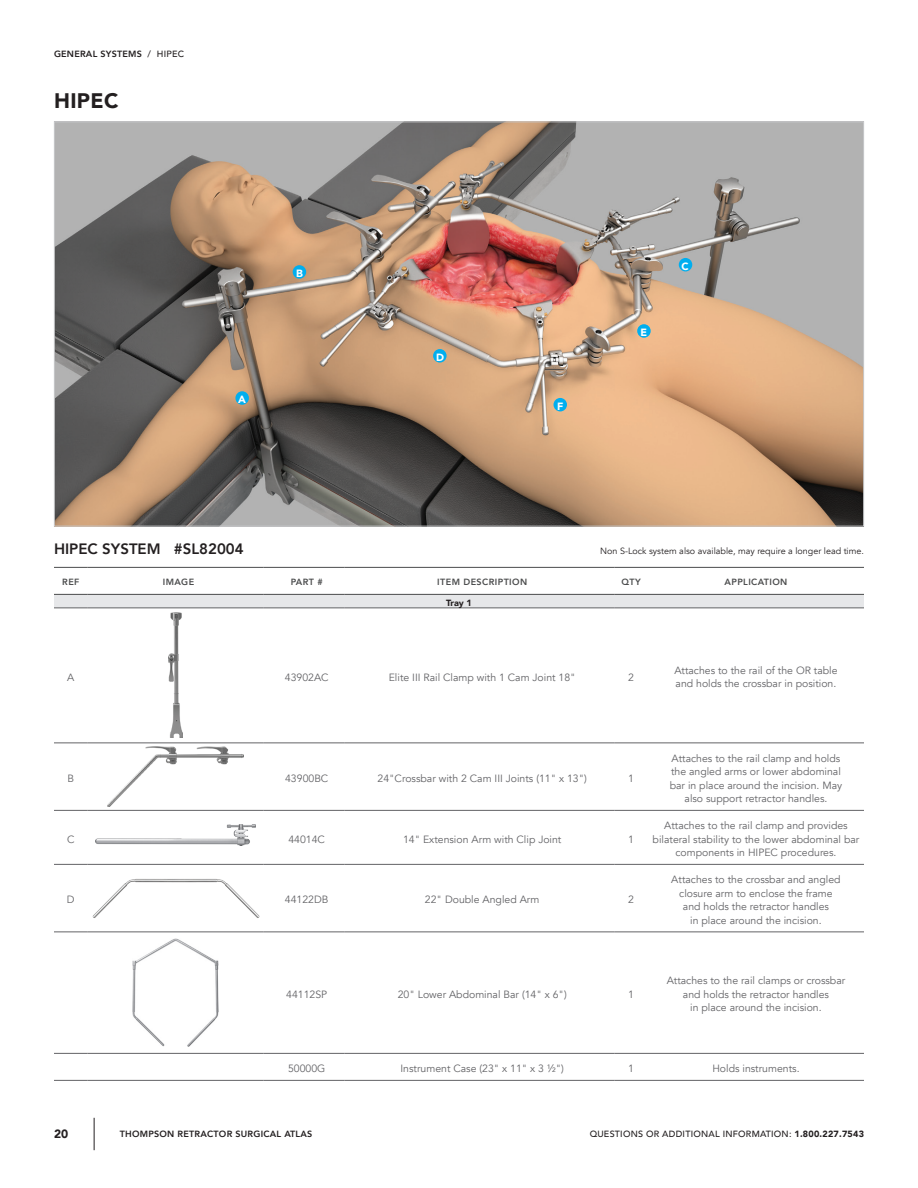
<style>
.page{position:relative;width:918px;height:1188px;background:#fff}
.page>*{position:absolute;margin:0;border:0;box-sizing:border-box;transform-origin:0 0}
.t1{font:900 21px "Avenir";letter-spacing:.02em;color:#231f20}
.t2{font:800 15px "Avenir";color:#231f20}
.t3{font:900 12px "Avenir";color:#231f20}
.t4{font:10.5px/13.5px "Avenir";color:#636366;text-align:center}
.t5{font:900 10.5px "Avenir";color:#fff}
.t6{font:9px "Avenir";color:#231f20}
.t7{font:800 9px "Avenir";letter-spacing:.025em;color:#231f20}
.t8{font:500 9px "Avenir";letter-spacing:.025em;color:#231f20}
.t9{font:800 9px "Avenir";letter-spacing:.045em;color:#4b4c4d}
.t10{font:900 9px "Avenir";color:#231f20}
.s1{font-weight:500}
.s2{font-weight:900}
</style>
<div class="page">
<hr style="left:94px;top:1118px;width:1px;height:32px;background:#231f20">
<img style="left:56px;top:124px;width:806px;height:400px">
<div style="left:235px;top:391px;width:14px;height:14px;background:#00aeef;border-radius:50%"></div>
<div style="left:293px;top:265px;width:13px;height:14px;background:#00aeef;border-radius:50%"></div>
<div style="left:679px;top:258px;width:13px;height:13px;background:#00aeef;border-radius:50%"></div>
<div style="left:433px;top:349px;width:14px;height:14px;background:#00aeef;border-radius:50%"></div>
<div style="left:637px;top:324px;width:14px;height:14px;background:#00aeef;border-radius:50%"></div>
<div style="left:554px;top:398px;width:13px;height:13px;background:#00aeef;border-radius:50%"></div>
<div style="left:54px;top:594px;width:810px;height:14px;background:#e6e7e9"></div>
<hr style="left:88px;top:608px;width:175px;height:1px;background:#636366">
<hr style="left:263px;top:608px;width:81px;height:1px;background:#636366">
<hr style="left:54px;top:743px;width:34px;height:1px;background:#636366">
<hr style="left:88px;top:743px;width:175px;height:1px;background:#636366">
<hr style="left:263px;top:743px;width:81px;height:1px;background:#636366">
<hr style="left:344px;top:743px;width:270px;height:1px;background:#636366">
<hr style="left:614px;top:743px;width:34px;height:1px;background:#636366">
<hr style="left:648px;top:743px;width:216px;height:1px;background:#636366">
<hr style="left:54px;top:810px;width:34px;height:1px;background:#636366">
<hr style="left:88px;top:810px;width:175px;height:1px;background:#636366">
<hr style="left:263px;top:810px;width:81px;height:1px;background:#636366">
<hr style="left:344px;top:810px;width:270px;height:1px;background:#636366">
<hr style="left:614px;top:810px;width:34px;height:1px;background:#636366">
<hr style="left:648px;top:810px;width:216px;height:1px;background:#636366">
<hr style="left:54px;top:864px;width:34px;height:1px;background:#636366">
<hr style="left:88px;top:864px;width:175px;height:1px;background:#636366">
<hr style="left:263px;top:864px;width:81px;height:1px;background:#636366">
<hr style="left:344px;top:864px;width:270px;height:1px;background:#636366">
<hr style="left:614px;top:864px;width:34px;height:1px;background:#636366">
<hr style="left:648px;top:864px;width:216px;height:1px;background:#636366">
<hr style="left:54px;top:932px;width:34px;height:1px;background:#636366">
<hr style="left:88px;top:932px;width:175px;height:1px;background:#636366">
<hr style="left:263px;top:932px;width:81px;height:1px;background:#636366">
<hr style="left:344px;top:932px;width:270px;height:1px;background:#636366">
<hr style="left:614px;top:932px;width:34px;height:1px;background:#636366">
<hr style="left:648px;top:932px;width:216px;height:1px;background:#636366">
<hr style="left:54px;top:1053px;width:34px;height:1px;background:#636366">
<hr style="left:88px;top:1053px;width:175px;height:1px;background:#636366">
<hr style="left:263px;top:1053px;width:81px;height:1px;background:#636366">
<hr style="left:344px;top:1053px;width:270px;height:1px;background:#636366">
<hr style="left:614px;top:1053px;width:34px;height:1px;background:#636366">
<hr style="left:648px;top:1053px;width:216px;height:1px;background:#636366">
<hr style="left:88px;top:1080px;width:175px;height:1px;background:#636366">
<hr style="left:263px;top:1080px;width:81px;height:1px;background:#636366">
<hr style="left:54px;top:567px;width:34px;height:1px;background:#4b4c4d">
<hr style="left:88px;top:567px;width:175px;height:1px;background:#4b4c4d">
<hr style="left:263px;top:567px;width:81px;height:1px;background:#4b4c4d">
<hr style="left:344px;top:567px;width:270px;height:1px;background:#4b4c4d">
<hr style="left:614px;top:567px;width:34px;height:1px;background:#4b4c4d">
<hr style="left:648px;top:567px;width:216px;height:1px;background:#4b4c4d">
<hr style="left:54px;top:594px;width:34px;height:1px;background:#4b4c4d">
<hr style="left:88px;top:594px;width:175px;height:1px;background:#4b4c4d">
<hr style="left:263px;top:594px;width:81px;height:1px;background:#4b4c4d">
<hr style="left:344px;top:594px;width:270px;height:1px;background:#4b4c4d">
<hr style="left:614px;top:594px;width:34px;height:1px;background:#4b4c4d">
<hr style="left:648px;top:594px;width:216px;height:1px;background:#4b4c4d">
<hr style="left:54px;top:608px;width:34px;height:1px;background:#636366">
<hr style="left:344px;top:608px;width:270px;height:1px;background:#636366">
<hr style="left:614px;top:608px;width:34px;height:1px;background:#636366">
<hr style="left:648px;top:608px;width:216px;height:1px;background:#636366">
<hr style="left:54px;top:1080px;width:34px;height:1px;background:#636366">
<hr style="left:344px;top:1080px;width:270px;height:1px;background:#636366">
<hr style="left:614px;top:1080px;width:34px;height:1px;background:#636366">
<hr style="left:648px;top:1080px;width:216px;height:1px;background:#636366">
<img style="left:168px;top:613px;width:15px;height:125px">
<img style="left:108px;top:747px;width:135px;height:59px">
<img style="left:96px;top:825px;width:159px;height:21px">
<img style="left:92px;top:879px;width:168px;height:39px">
<img style="left:132px;top:939px;width:87px;height:107px">
<p class="t7" style="left:54px;top:47px;width:132px">GENERAL SYSTEMS <span class="s1">/ HIPEC</span></p>
<h1 class="t1" style="left:54px;top:83px;width:66px">HIPEC</h1>
<p class="t5" style="left:238px;top:390px;width:9px">A</p>
<p class="t5" style="left:296px;top:264px;width:8px">B</p>
<h2 class="t2" style="left:54px;top:537px;width:191px">HIPEC SYSTEM #SL82004</h2>
<p class="t5" style="left:436px;top:348px;width:9px">D</p>
<p class="t5" style="left:557px;top:397px;width:8px">F</p>
<p class="t5" style="left:641px;top:323px;width:8px">E</p>
<p class="t5" style="left:681px;top:257px;width:9px">C</p>
<p class="t6" style="left:600px;top:545px;width:265px">Non S-Lock system also available, may require a longer lead time.</p>
<p class="t9" style="left:62px;top:575px;width:19px">REF</p>
<p class="t9" style="left:163px;top:575px;width:33px">IMAGE</p>
<p class="t9" style="left:291px;top:575px;width:34px">PART #</p>
<p class="t9" style="left:437px;top:575px;width:91px">ITEM DESCRIPTION</p>
<p class="t9" style="left:621px;top:575px;width:21px">QTY</p>
<p class="t9" style="left:725px;top:575px;width:64px">APPLICATION</p>
<p class="t10" style="left:446px;top:595px;width:27px">Tray 1</p>
<p class="t4" style="left:67px;top:670px;width:9px">A</p>
<p class="t4" style="left:285px;top:670px;width:45px">43902AC</p>
<p class="t4" style="left:389px;top:670px;width:189px">Elite III Rail Clamp with 1 Cam Joint 18"</p>
<p class="t4" style="left:628px;top:670px;width:7px">2</p>
<p class="t4" style="left:674px;top:664px;width:165px;text-align:left">Attaches to the rail of the OR table and holds the crossbar in position.</p>
<p class="t4" style="left:68px;top:772px;width:8px">B</p>
<p class="t4" style="left:285px;top:772px;width:45px">43900BC</p>
<p class="t4" style="left:378px;top:772px;width:211px">24"Crossbar with 2 Cam III Joints (11" x 13")</p>
<p class="t4" style="left:628px;top:772px;width:7px">1</p>
<p class="t4" style="left:67px;top:832px;width:9px">C</p>
<p class="t4" style="left:288px;top:832px;width:38px">44014C</p>
<p class="t4" style="left:403px;top:832px;width:160px">14" Extension Arm with Clip Joint</p>
<p class="t4" style="left:628px;top:832px;width:7px">1</p>
<p class="t4" style="left:67px;top:893px;width:9px">D</p>
<p class="t4" style="left:285px;top:893px;width:45px">44122DB</p>
<p class="t4" style="left:425px;top:893px;width:116px">22" Double Angled Arm</p>
<p class="t4" style="left:628px;top:893px;width:7px">2</p>
<p class="t4" style="left:286px;top:988px;width:43px">44112SP</p>
<p class="t4" style="left:398px;top:988px;width:171px">20" Lower Abdominal Bar (14" x 6")</p>
<p class="t4" style="left:628px;top:988px;width:7px">1</p>
<p class="t4" style="left:670px;top:751px;width:174px">Attaches to the rail clamp and holds the angled arms or lower abdominal bar in place around the incision. May also support retractor handles.</p>
<p class="t4" style="left:653px;top:819px;width:208px">Attaches to the rail clamp and provides bilateral stability to the lower abdominal bar components in HIPEC procedures.</p>
<p class="t4" style="left:671px;top:873px;width:171px">Attaches to the crossbar and angled closure arm to enclose the frame and holds the retractor handles<br>in place around the incision.</p>
<p class="t4" style="left:667px;top:974px;width:180px">Attaches to the rail clamps or crossbar and holds the retractor handles<br>in place around the incision.</p>
<p class="t4" style="left:288px;top:1062px;width:39px">50000G</p>
<p class="t4" style="left:401px;top:1062px;width:165px">Instrument Case (23" x 11" x 3 ½")</p>
<p class="t4" style="left:628px;top:1062px;width:7px">1</p>
<p class="t4" style="left:712px;top:1062px;width:89px">Holds instruments.</p>
<p class="t3" style="left:54px;top:1123px;width:16px">20</p>
<p class="t7" style="left:120px;top:1127px;width:194px">THOMPSON RETRACTOR SURGICAL ATLAS</p>
<p class="t8" style="left:590px;top:1126px;width:276px">QUESTIONS OR ADDITIONAL INFORMATION: <span class="s2">1.800.227.7543</span></p>
</div>
